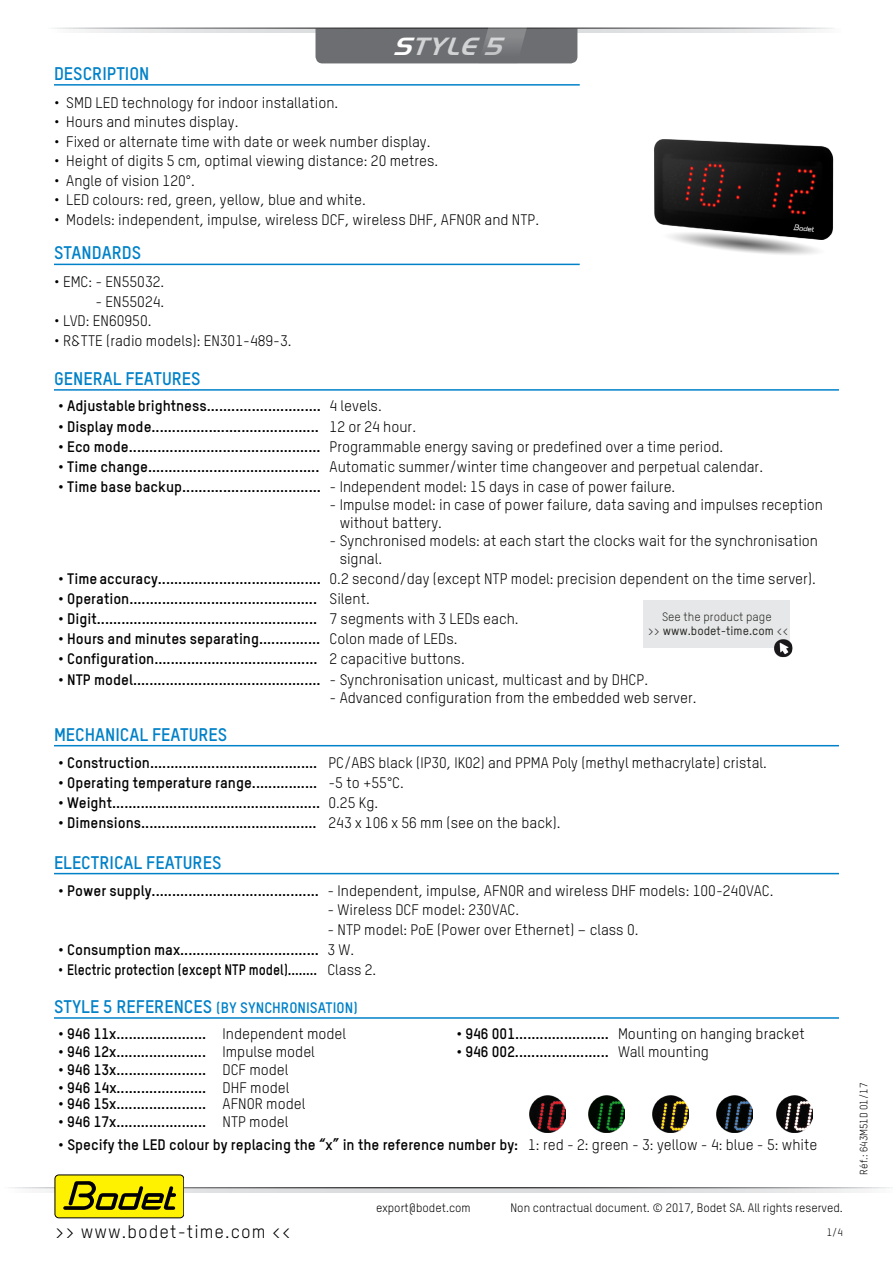
<style>
.page{position:relative;width:893px;height:1263px;background:#fff}
.page>*{position:absolute;margin:0;border:0;box-sizing:border-box;transform-origin:0 0}
.t1{font:italic 700 25.8px "Handel Got D";color:#d1d3d4}
.t2{font:700 18px "TSTARPRO";color:#0081c8}
.t3{font:18px "TSTARPRO";letter-spacing:.06em;color:#000}
.t4{font:700 15px "TSTARPRO";color:#000}
.t5{font:15px/18px "TSTARPRO";color:#000}
.t6{font:700 15px "TSTARPRO";color:#000;scale:.9 1}
.t7{font:700 15px "TSTARPRO";color:#0081c8}
.t8{font:12px "TSTARPRO";color:#000}
.t9{font:12px/14.4px "TSTARPRO";color:#282825;text-align:center}
.t10{font:10.5px "TSTARPRO";color:#000}
.s1{color:#fff}
.s2{font-weight:400}
.s3{font-weight:700}
.s4{font-weight:500}
.s5{font-size:18px}
</style>
<div class="page">
<svg style="left:82px;top:29px;width:731px;height:4px"></svg>
<svg style="left:315px;top:27px;width:262px;height:36px"></svg>
<svg style="left:18px;top:1188px;width:868px;height:4px"></svg>
<div style="left:55px;top:1175px;width:129px;height:43px;background:#fff200;border-radius:4px"></div>
<div style="left:55px;top:1175px;width:129px;height:43px;border:1px solid #000;border-radius:4px"></div>
<svg style="left:63px;top:1181px;width:113px;height:29px"></svg>
<hr style="left:54px;top:84px;width:526px;height:2px;background:#0081c8">
<hr style="left:54px;top:264px;width:526px;height:1px;background:#0081c8">
<hr style="left:54px;top:389px;width:785px;height:2px;background:#0081c8">
<hr style="left:54px;top:745px;width:785px;height:1px;background:#0081c8">
<hr style="left:54px;top:873px;width:785px;height:1px;background:#0081c8">
<hr style="left:54px;top:1017px;width:785px;height:2px;background:#0081c8">
<img style="left:549px;top:62px;width:285px;height:204px">
<div style="left:643px;top:600px;width:147px;height:47px;background:#e6e7e8"></div>
<img style="left:768px;top:639px;width:25px;height:19px">
<img style="left:529px;top:1095px;width:37px;height:37px">
<img style="left:588px;top:1095px;width:37px;height:37px">
<img style="left:652px;top:1095px;width:37px;height:37px">
<img style="left:716px;top:1095px;width:37px;height:37px">
<img style="left:776px;top:1095px;width:37px;height:37px">
<h1 class="t1" style="left:392px;top:30px;width:121px"><span class="s1">S</span>tyle5</h1>
<p class="t2" style="left:54px;top:62px;width:97px">Description</p>
<p class="t5" style="left:54px;top:93px;width:286px">• SMD LED technology for indoor installation.</p>
<p class="t5" style="left:54px;top:113px;width:186px">• Hours and minutes display.</p>
<p class="t5" style="left:54px;top:132px;width:378px">• Fixed or alternate time with date or week number display.</p>
<p class="t5" style="left:54px;top:152px;width:386px">• Height of digits 5 cm, optimal viewing distance: 20 metres.</p>
<p class="t5" style="left:54px;top:171px;width:142px">• Angle of vision 120°.</p>
<p class="t5" style="left:54px;top:191px;width:313px">• LED colours: red, green, yellow, blue and white.</p>
<p class="t5" style="left:54px;top:210px;width:487px">• Models: independent, impulse, wireless DCF, wireless DHF, AFNOR and NTP.</p>
<p class="t2" style="left:54px;top:242px;width:87px">STANDARDS</p>
<p class="t5" style="left:54px;top:273px;width:112px">• EMC: - EN55032.</p>
<p class="t5" style="left:96px;top:292px;width:70px">- EN55024.</p>
<p class="t5" style="left:54px;top:312px;width:99px">• LVD: EN60950.</p>
<p class="t5" style="left:54px;top:331px;width:239px">• R&amp;TTE (radio models): EN301-489-3.</p>
<p class="t2" style="left:54px;top:367px;width:148px">General features</p>
<p class="t4" style="left:58px;top:397px;width:325px">• Adjustable brightness............................ <span class="s2">4 levels.</span></p>
<p class="t4" style="left:58px;top:417px;width:359px">• Display mode......................................... <span class="s2">12 or 24 hour.</span></p>
<p class="t4" style="left:58px;top:437px;width:666px">• Eco mode............................................... <span class="s2">Programmable energy saving or predefined over a time period.</span></p>
<p class="t5" style="left:58px;top:457px;width:706px"><span class="s3">• Time change..........................................</span> Automatic summer/winter time changeover and perpetual calendar.</p>
<p class="t4" style="left:58px;top:477px;width:619px">• Time base backup.................................. <span class="s2">- Independent model: 15 days in case of power failure.</span></p>
<p class="t5" style="left:340px;top:495px;width:485px;text-indent:-10px">- Impulse model: in case of power failure, data saving and impulses reception without battery.</p>
<p class="t5" style="left:340px;top:531px;width:480px;text-indent:-10px">- Synchronised models: at each start the clocks wait for the synchronisation signal.</p>
<p class="t5" style="left:58px;top:569px;width:759px"><span class="s3">• Time accuracy........................................</span> 0.2 second/day (except NTP model: precision dependent on the time server).</p>
<p class="t4" style="left:58px;top:589px;width:313px">• Operation.............................................. <span class="s2">Silent.</span></p>
<p class="t4" style="left:58px;top:609px;width:462px">• Digit...................................................... <span class="s2">7 segments with 3 LEDs each.</span></p>
<p class="t4" style="left:58px;top:629px;width:401px">• Hours and minutes separating............... <span class="s2">Colon made of LEDs.</span></p>
<p class="t4" style="left:58px;top:650px;width:408px">• Configuration........................................ <span class="s2">2 capacitive buttons.</span></p>
<p class="t4" style="left:58px;top:670px;width:18px">• NTP</p>
<p class="t4" style="left:94px;top:670px;width:555px">model.............................................. <span class="s2">- Synchronisation unicast, multicast and by DHCP.</span></p>
<p class="t5" style="left:330px;top:688px;width:369px">- Advanced configuration from the embedded web server.</p>
<p class="t2" style="left:54px;top:723px;width:175px">Mechanical features</p>
<p class="t9" style="left:648px;top:609px;width:142px">See the product page<br>&gt;&gt; <span class="s4">www.bodet-time.com</span> &lt;&lt;</p>
<p class="t5" style="left:58px;top:753px;width:710px"><span class="s3">• Construction.........................................</span> PC/ABS black (IP30, IK02) and PPMA Poly (methyl methacrylate) cristal.</p>
<p class="t4" style="left:58px;top:773px;width:347px">• Operating temperature range................ <span class="s2">-5 to +55°C.</span></p>
<p class="t4" style="left:58px;top:793px;width:321px">• Weight................................................... <span class="s2">0.25 Kg.</span></p>
<p class="t4" style="left:58px;top:813px;width:504px">• Dimensions........................................... <span class="s2">243 x 106 x 56 mm (see on the back).</span></p>
<p class="t2" style="left:54px;top:851px;width:169px">Electrical features</p>
<p class="t5" style="left:58px;top:881px;width:717px"><span class="s3">• Power supply.........................................</span> - Independent, impulse, AFNOR and wireless DHF models: 100-240VAC.</p>
<p class="t5" style="left:327px;top:901px;width:193px">- Wireless DCF model: 230VAC.</p>
<p class="t5" style="left:327px;top:920px;width:313px">- NTP model: PoE (Power over Ethernet) – class 0.</p>
<p class="t4" style="left:58px;top:940px;width:297px">• Consumption max.................................. <span class="s2">3 W.</span></p>
<p class="t6" style="left:58px;top:960px;width:355px">• Electric protection (except NTP model)........ <span class="s2">Class 2.</span></p>
<p class="t7" style="left:54px;top:998px;width:305px"><span class="s5">Style 5 references</span> (BY synchronisation)</p>
<p class="t4" style="left:58px;top:1024px;width:289px">• 946 11x...................... <span class="s2">Independent model</span></p>
<p class="t4" style="left:456px;top:1024px;width:350px">• 946 001....................... <span class="s2">Mounting on hanging bracket</span></p>
<p class="t4" style="left:58px;top:1042px;width:258px">• 946 12x...................... <span class="s2">Impulse model</span></p>
<p class="t4" style="left:456px;top:1042px;width:254px">• 946 002....................... <span class="s2">Wall mounting</span></p>
<p class="t4" style="left:58px;top:1060px;width:232px">• 946 13x...................... <span class="s2">DCF model</span></p>
<p class="t4" style="left:58px;top:1078px;width:233px">• 946 14x...................... <span class="s2">DHF model</span></p>
<p class="t4" style="left:58px;top:1094px;width:249px">• 946 15x...................... <span class="s2">AFNOR model</span></p>
<p class="t4" style="left:58px;top:1112px;width:232px">• 946 17x...................... <span class="s2">NTP model</span></p>
<p class="t4" style="left:58px;top:1135px;width:761px">• Specify the LED colour by replacing the “x” in the reference number by: <span class="s2">1: red - 2: green - 3: yellow - 4: blue - 5: white</span></p>
<p class="t3" style="left:55px;top:1220px;width:237px">&gt;&gt; www.bodet-time.com &lt;&lt;</p>
<p class="t8" style="left:376px;top:1200px;width:96px">export@bodet.com</p>
<p class="t8" style="left:510px;top:1200px;width:334px">Non contractual document. © 2017, Bodet SA. All rights reserved.</p>
<p class="t10" style="left:827px;top:1226px;width:18px">1/4</p>
<p class="t10" style="left:857px;top:1174px;width:93px;rotate:-90deg">Réf.: 643M51D 01/17</p>
</div>
